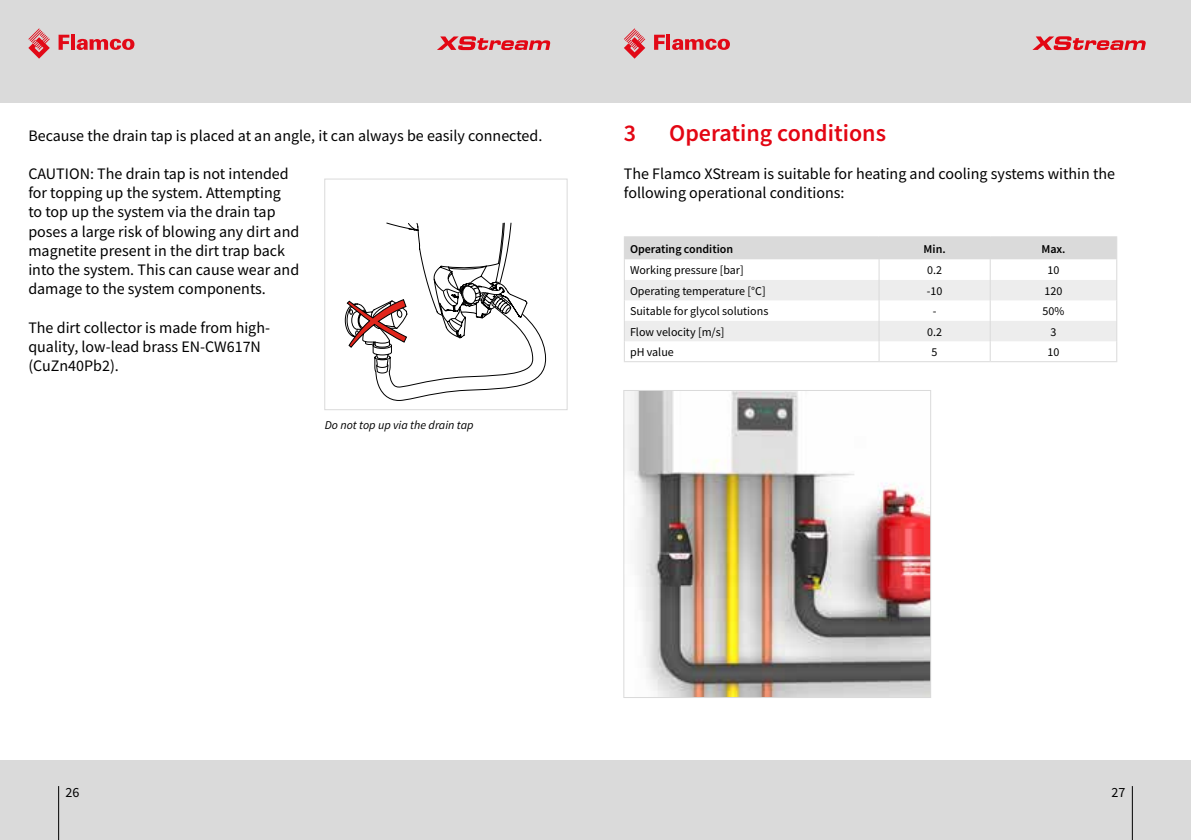
<style>
.page{position:relative;width:1191px;height:840px;background:#fff}
.page>*{position:absolute;margin:0;border:0;box-sizing:border-box;transform-origin:0 0}
.t1{font:600 24px "Source Sans Pro";color:#e30613}
.t2{font:16px/19.2px "Source Sans Pro";color:#000}
.t3{font:14px "Source Sans Pro";color:#000}
.t4{font:12px "Source Sans Pro";color:#000}
.t5{font:600 12px "Source Sans Pro";color:#000}
.t6{font:italic 12px "Source Sans Pro";color:#000}
</style>
<div class="page">
<div style="left:0;top:760px;width:1191px;height:79px;background:#dadada"></div>
<hr style="left:1131px;top:785px;width:1px;height:54px;background:#000">
<hr style="left:58px;top:785px;width:1px;height:54px;background:#000">
<div style="left:0;top:0;width:1191px;height:102px;background:#dadada"></div>
<svg style="left:59px;top:35px;width:10px;height:15px"></svg>
<hr style="left:71px;top:35px;width:4px;height:15px;background:#e20917">
<svg style="left:77px;top:39px;width:57px;height:11px"></svg>
<svg style="left:28px;top:28px;width:22px;height:31px"></svg>
<svg style="left:654px;top:35px;width:11px;height:15px"></svg>
<hr style="left:666px;top:35px;width:4px;height:15px;background:#e20917">
<svg style="left:672px;top:39px;width:58px;height:11px"></svg>
<svg style="left:624px;top:28px;width:21px;height:31px"></svg>
<svg style="left:437px;top:36px;width:114px;height:14px"></svg>
<svg style="left:1032px;top:36px;width:114px;height:14px"></svg>
<svg style="left:344px;top:222px;width:203px;height:179px"></svg>
<div style="left:324px;top:178px;width:243px;height:232px;border:1px solid #dadada"></div>
<hr style="left:624px;top:236px;width:254px;height:1px;background:#dadada">
<hr style="left:878px;top:236px;width:112px;height:1px;background:#dadada">
<hr style="left:990px;top:236px;width:127px;height:1px;background:#dadada">
<svg style="left:624px;top:237px;width:493px;height:124px"></svg>
<hr style="left:624px;top:361px;width:255px;height:1px;background:#dadada">
<hr style="left:879px;top:361px;width:111px;height:1px;background:#dadada">
<hr style="left:990px;top:361px;width:127px;height:1px;background:#dadada">
<img style="left:625px;top:392px;width:304px;height:303px">
<div style="left:623px;top:390px;width:308px;height:307px;border:1px solid #dadada"></div>
<p class="t2" style="left:28px;top:125px;width:515px">Because the drain tap is placed at an angle, it can always be easily connected.</p>
<p class="t2" style="left:28px;top:164px;width:272px">CAUTION: The drain tap is not intended for topping up the system. Attempting<br>to top up the system via the drain tap poses a large risk of blowing any dirt and magnetite present in the dirt trap back into the system. This can cause wear and damage to the system components.</p>
<p class="t2" style="left:28px;top:317px;width:243px">The dirt collector is made from high&shy;quality, low-lead brass EN-CW617N (CuZn40Pb2).</p>
<p class="t6" style="left:325px;top:417px;width:150px">Do not top up via the drain tap</p>
<h1 class="t1" style="left:624px;top:117px;width:14px">3</h1>
<h1 class="t1" style="left:669px;top:117px;width:218px">Operating conditions</h1>
<p class="t2" style="left:624px;top:164px;width:493px">The Flamco XStream is suitable for heating and cooling systems within the following operational conditions:</p>
<p class="t5" style="left:630px;top:241px;width:105px">Operating condition</p>
<p class="t5" style="left:923px;top:241px;width:24px">Min.</p>
<p class="t5" style="left:1041px;top:241px;width:26px">Max.</p>
<p class="t4" style="left:630px;top:262px;width:115px">Working pressure [bar]</p>
<p class="t4" style="left:927px;top:262px;width:16px">0.2</p>
<p class="t4" style="left:1047px;top:262px;width:13px">10</p>
<p class="t4" style="left:630px;top:283px;width:137px">Operating temperature [°C]</p>
<p class="t4" style="left:926px;top:283px;width:17px">-10</p>
<p class="t4" style="left:1044px;top:283px;width:19px">120</p>
<p class="t4" style="left:630px;top:303px;width:140px">Suitable for glycol solutions</p>
<p class="t4" style="left:932px;top:303px;width:5px">-</p>
<p class="t4" style="left:1042px;top:303px;width:23px">50%</p>
<p class="t4" style="left:630px;top:324px;width:96px">Flow velocity [m/s]</p>
<p class="t4" style="left:927px;top:324px;width:16px">0.2</p>
<p class="t4" style="left:1050px;top:324px;width:7px">3</p>
<p class="t4" style="left:630px;top:344px;width:45px">pH value</p>
<p class="t4" style="left:931px;top:344px;width:7px">5</p>
<p class="t4" style="left:1047px;top:344px;width:13px">10</p>
<p class="t3" style="left:65px;top:782px;width:15px">26</p>
<p class="t3" style="left:1111px;top:782px;width:15px">27</p>
</div>
